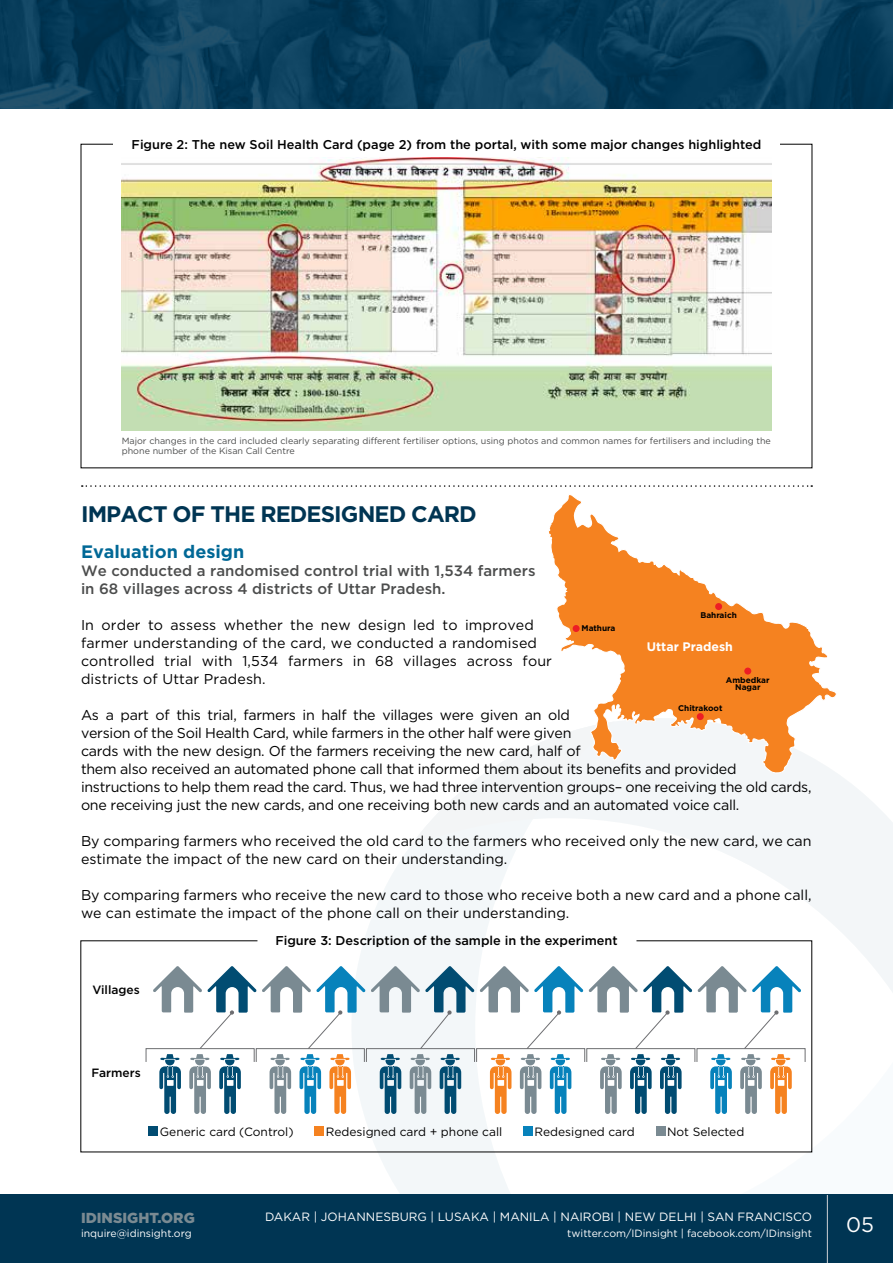
<style>
.page{position:relative;width:893px;height:1263px;background:#fff}
.page>*{position:absolute;margin:0;border:0;box-sizing:border-box;transform-origin:0 0}
.t1{font:700 22.5px "Gotham";letter-spacing:-.04em;color:#003553}
.t2{font:21px "Gotham";color:#fff}
.t3{font:700 18px "Gotham";color:#006896}
.t4{font:500 15px/18px "Gotham";color:#4c4d4d}
.t5{font:900 14.55px "Gotham";color:#7a8a92}
.t6{font:14.25px/18px "Gotham";color:#000}
.t7{font:14.25px/18px "Gotham";letter-spacing:-.02em;color:#000}
.t8{font:500 12.75px "Gotham";color:#000}
.t9{font:700 12.3px "Gotham";color:#fff}
.t10{font:12px "Gotham";color:#000}
.t11{font:12px "Gotham";color:#fff}
.t12{font:500 12px "Gotham";color:#000}
.t13{font:10.5px "Gotham";color:#fff}
.t14{font:9px/10.5px "Gotham";color:#4c4d4d}
.t15{font:700 8.25px/7.5px "Gotham";color:#000;text-align:center}
</style>
<div class="page">
<svg style="left:351px;top:848px;width:59px;height:347px"></svg>
<svg style="left:410px;top:1129px;width:483px;height:66px"></svg>
<svg style="left:410px;top:774px;width:483px;height:355px"></svg>
<svg style="left:410px;top:740px;width:205px;height:107px"></svg>
<div style="left:0;top:1195px;width:893px;height:68px;background:#003553"></div>
<hr style="left:827px;top:1195px;width:1px;height:68px;background:#cfd2d5">
<svg style="left:82px;top:485px;width:730px;height:2px"></svg>
<svg style="left:547px;top:495px;width:291px;height:291px"></svg>
<div style="left:573px;top:625px;width:7px;height:7px;background:#ed1d24;border-radius:50%"></div>
<div style="left:715px;top:603px;width:7px;height:7px;background:#ed1d24;border-radius:50%"></div>
<div style="left:744px;top:667px;width:7px;height:7px;background:#ed1d24;border-radius:50%"></div>
<div style="left:697px;top:713px;width:7px;height:7px;background:#ed1d24;border-radius:50%"></div>
<svg style="left:80px;top:940px;width:732px;height:212px"></svg>
<div style="left:366px;top:1048px;width:109px;height:14px;border:1px solid #6d6e71"></div>
<div style="left:476px;top:1048px;width:109px;height:14px;border:1px solid #6d6e71"></div>
<div style="left:149px;top:1126px;width:9px;height:10px;background:#014c72"></div>
<div style="left:315px;top:1126px;width:9px;height:10px;background:#f58220"></div>
<div style="left:523px;top:1126px;width:10px;height:10px;background:#0782bb"></div>
<div style="left:656px;top:1126px;width:9px;height:10px;background:#7a8a92"></div>
<svg style="left:146px;top:966px;width:328px;height:148px"></svg>
<svg style="left:480px;top:966px;width:103px;height:148px"></svg>
<svg style="left:589px;top:966px;width:212px;height:148px"></svg>
<img style="left:122px;top:158px;width:649px;height:273px">
<img style="left:0;top:0;width:893px;height:108px">
<p class="t8" style="left:132px;top:137px;width:631px">Figure 2: The new Soil Health Card (page 2) from the portal, with some major changes highlighted</p>
<p class="t14" style="left:122px;top:435px;width:651px">Major changes in the card included clearly separating different fertiliser options, using photos and common names for fertilisers and including the phone number of the Kisan Call Centre</p>
<h1 class="t1" style="left:81px;top:501px;width:397px">IMPACT OF THE REDESIGNED CARD</h1>
<p class="t3" style="left:81px;top:541px;width:165px">Evaluation design</p>
<p class="t4" style="left:81px;top:561px;width:456px">We conducted a randomised control trial with 1,534 farmers in 68 villages across 4 districts of Uttar Pradesh.</p>
<p class="t6" style="left:81px;top:616px;width:472px">In order to assess whether the new design led to improved farmer understanding of the card, we conducted a randomised controlled trial with 1,534 farmers in 68 villages across four districts of Uttar Pradesh.</p>
<p class="t7" style="left:81px;top:706px;width:732px">As a part of this trial, farmers in half the villages were given an old<br>version of the Soil Health Card, while farmers in the other half were given<br>cards with the new design. Of the farmers receiving the new card, half of<br>them also received an automated phone call that informed them about its benefits and provided instructions to help them read the card. Thus, we had three intervention groups– one receiving the old cards, one receiving just the new cards, and one receiving both new cards and an automated voice call.</p>
<p class="t6" style="left:81px;top:832px;width:732px">By comparing farmers who received the old card to the farmers who received only the new card, we can estimate the impact of the new card on their understanding.</p>
<p class="t6" style="left:81px;top:886px;width:732px">By comparing farmers who receive the new card to those who receive both a new card and a phone call, we can estimate the impact of the phone call on their understanding.</p>
<p class="t15" style="left:700px;top:611px;width:38px">Bahraich</p>
<p class="t15" style="left:581px;top:625px;width:35px">Mathura</p>
<p class="t9" style="left:647px;top:640px;width:88px">Uttar Pradesh</p>
<p class="t15" style="left:726px;top:676px;width:45px">Ambedkar<br>Nagar</p>
<p class="t15" style="left:678px;top:704px;width:46px">Chitrakoot</p>
<p class="t12" style="left:92px;top:982px;width:49px">Villages</p>
<p class="t8" style="left:275px;top:934px;width:344px">Figure 3: Description of the sample in the experiment</p>
<p class="t12" style="left:91px;top:1066px;width:51px">Farmers</p>
<p class="t10" style="left:160px;top:1125px;width:135px">Generic card (Control)</p>
<p class="t10" style="left:326px;top:1125px;width:178px">Redesigned card + phone call</p>
<p class="t10" style="left:534px;top:1125px;width:102px">Redesigned card</p>
<p class="t10" style="left:667px;top:1125px;width:79px">Not Selected</p>
<p class="t5" style="left:81px;top:1209px;width:115px">IDINSIGHT.ORG</p>
<p class="t13" style="left:81px;top:1228px;width:112px">inquire@idinsight.org</p>
<p class="t11" style="left:265px;top:1210px;width:548px">DAKAR | JOHANNESBURG | LUSAKA | MANILA | NAIROBI | NEW DELHI | SAN FRANCISCO</p>
<p class="t13" style="left:567px;top:1228px;width:246px">twitter.com/IDinsight | facebook.com/IDinsight</p>
<h2 class="t2" style="left:846px;top:1213px;width:29px">05</h2>
</div>
